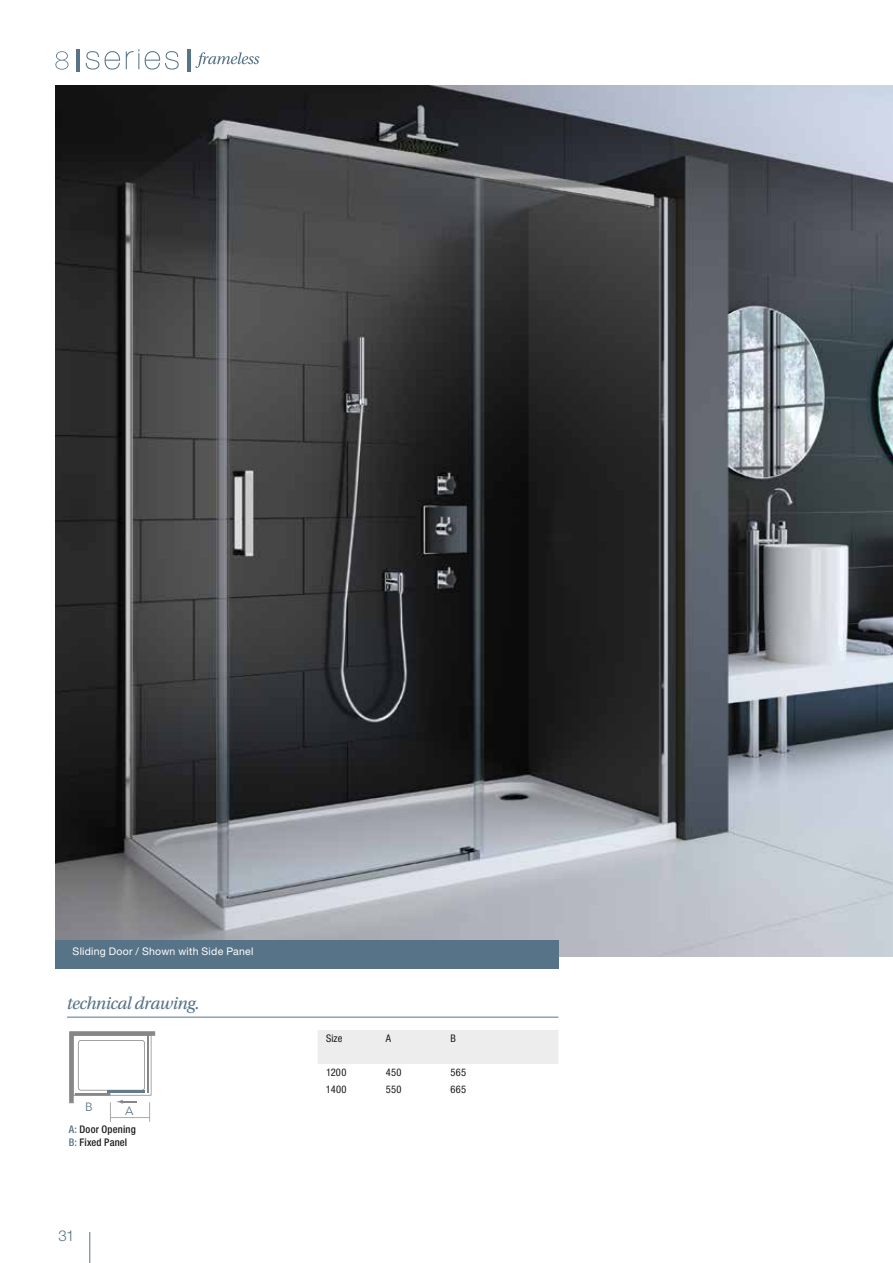
<style>
.page{position:relative;width:893px;height:1263px;background:#fff}
.page>*{position:absolute;margin:0;border:0;box-sizing:border-box;transform-origin:0 0}
.t1{font:italic 18px "Utopia Std";letter-spacing:-.025em;color:#577387}
.t2{font:300 15px "Helvetica Neue LT Std";color:#577387}
.t3{font:12px "Avenir Next";color:#577387}
.t4{font:10.5px "Helvetica Neue LT Std";letter-spacing:.025em;color:#fff}
.t5{font:condensed 10.5px "Helvetica Neue LT Std";letter-spacing:.03em;color:#1b1b1a}
.t6{font:500 condensed 10.5px/13.5px "Helvetica Neue LT Std";letter-spacing:.02em;color:#1b1b1a}
.s1{color:#577387}
</style>
<div class="page">
<hr style="left:89px;top:1232px;width:1px;height:31px;background:#577387">
<img style="left:55px;top:86px;width:838px;height:871px">
<div style="left:55px;top:940px;width:503px;height:29px;background:#577387"></div>
<div style="left:318px;top:1030px;width:240px;height:34px;background:#ededed"></div>
<hr style="left:67px;top:1017px;width:491px;height:1px;background:#577387">
<svg style="left:69px;top:1031px;width:86px;height:91px"></svg>
<svg style="left:86px;top:49px;width:93px;height:21px"></svg>
<hr style="left:77px;top:49px;width:3px;height:22px;background:#577387">
<hr style="left:188px;top:49px;width:3px;height:22px;background:#577387">
<svg style="left:55px;top:51px;width:14px;height:19px"></svg>
<svg style="left:195px;top:52px;width:64px;height:16px"></svg>
<p class="t4" style="left:73px;top:945px;width:182px">Sliding Door / Shown with Side Panel</p>
<h1 class="t1" style="left:67px;top:993px;width:134px">technical drawing.</h1>
<p class="t3" style="left:85px;top:1097px;width:9px">B</p>
<p class="t3" style="left:125px;top:1101px;width:10px">A</p>
<p class="t6" style="left:69px;top:1122px;width:69px"><span class="s1">A:</span> Door Opening<br><span class="s1">B:</span> Fixed Panel</p>
<h2 class="t2" style="left:58px;top:1226px;width:17px">31</h2>
<p class="t5" style="left:326px;top:1032px;width:18px">Size</p>
<p class="t5" style="left:386px;top:1032px;width:7px">A</p>
<p class="t5" style="left:450px;top:1032px;width:7px">B</p>
<p class="t5" style="left:326px;top:1066px;width:22px">1200</p>
<p class="t5" style="left:386px;top:1066px;width:17px">450</p>
<p class="t5" style="left:450px;top:1066px;width:17px">565</p>
<p class="t5" style="left:326px;top:1083px;width:22px">1400</p>
<p class="t5" style="left:386px;top:1083px;width:17px">550</p>
<p class="t5" style="left:450px;top:1083px;width:17px">665</p>
</div>
